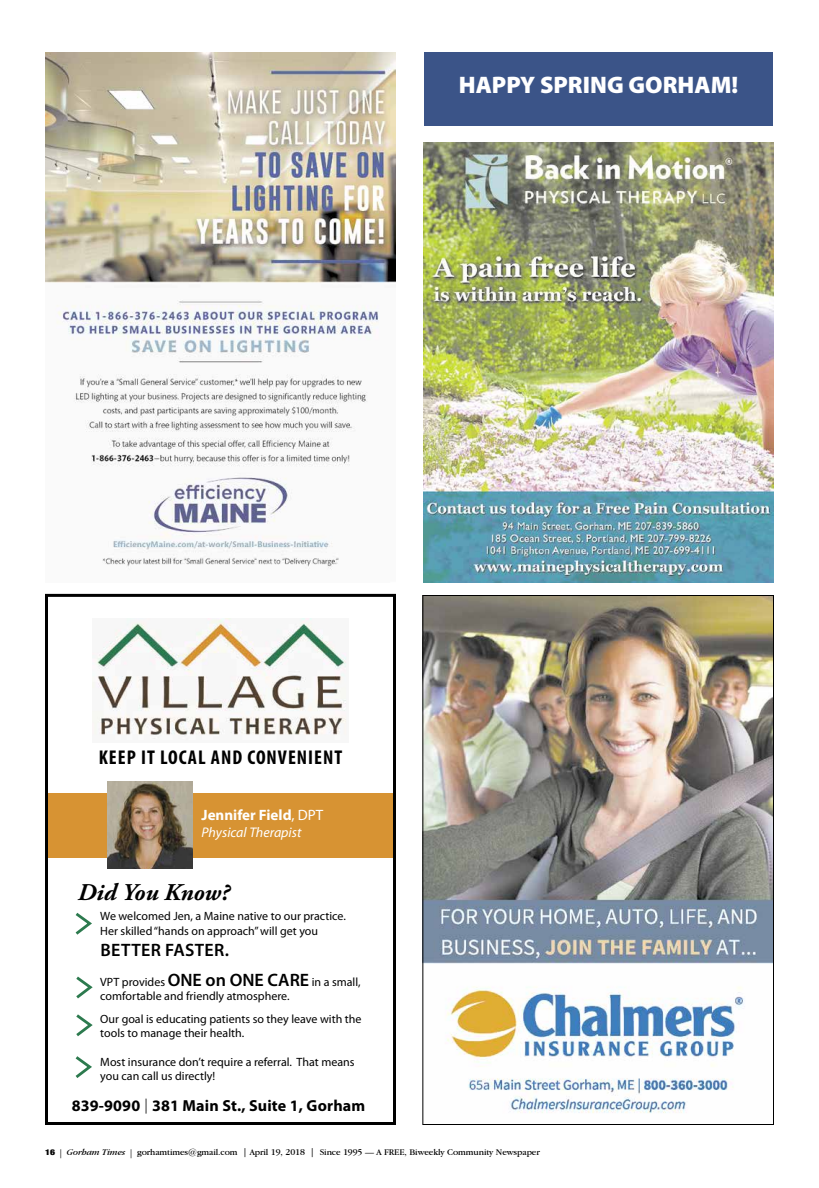
<style>
.page{position:relative;width:819px;height:1188px;background:#fff}
.page>*{position:absolute;margin:0;border:0;box-sizing:border-box;transform-origin:0 0}
.t1{font:900 24px "Myriad Pro";color:#fff}
.t2{font:italic 700 24px "Adobe Garamond Pro";color:#000}
.t3{font:700 condensed 20px "Myriad Pro";letter-spacing:.05em;color:#000}
.t4{font:600 18px "Myriad Pro";letter-spacing:.02em;color:#000}
.t5{font:700 16px "Myriad Pro";letter-spacing:.01em;color:#000}
.t6{font:700 15px "Myriad Pro";color:#fff}
.t7{font:italic 14px "Myriad Pro";color:#fff}
.t8{font:12px/14.4px "Myriad Pro";color:#000}
.t9{font:9px "Garamond IT Cby BT";letter-spacing:-.01em;color:#000}
.s1{font-weight:400}
.s2{font-weight:600;font-size:18px}
.s3{font-family:"Californian FB"}
.s4{font-family:"Helvetica Neue";font-weight:900;font-stretch:condensed;font-size:8px}
.s5{font-family:"Adobe Garamond Pro"}
.s6{font-style:italic}
</style>
<div class="page">
<img style="left:45px;top:52px;width:351px;height:518px">
<div style="left:45px;top:793px;width:351px;height:64px;background:#d79333"></div>
<img style="left:93px;top:619px;width:254px;height:121px">
<div style="left:45px;top:594px;width:351px;height:531px;border:3px solid #000"></div>
<img style="left:107px;top:781px;width:86px;height:87px">
<svg style="left:75px;top:912px;width:17px;height:23px"></svg>
<svg style="left:76px;top:976px;width:17px;height:23px"></svg>
<svg style="left:76px;top:1014px;width:17px;height:22px"></svg>
<svg style="left:75px;top:1056px;width:17px;height:22px"></svg>
<img style="left:424px;top:143px;width:350px;height:439px">
<img style="left:424px;top:597px;width:348px;height:516px">
<div style="left:424px;top:52px;width:349px;height:74px;background:#3b5488"></div>
<h1 class="t1" style="left:459px;top:69px;width:281px">HAPPY SPRING GORHAM!</h1>
<h2 class="t3" style="left:99px;top:745px;width:245px">KEEP IT LOCAL AND CONVENIENT</h2>
<p class="t6" style="left:202px;top:805px;width:123px">Jennifer Field<span class="s1">,</span> <span class="s1">DPT</span></p>
<p class="t7" style="left:202px;top:824px;width:101px">Physical Therapist</p>
<h1 class="t2" style="left:78px;top:878px;width:153px">Did You Know?</h1>
<p class="t8" style="left:100px;top:909px;width:247px">We welcomed Jen, a Maine native to our practice.<br>Her skilled “hands on approach” will get you</p>
<h3 class="t4" style="left:100px;top:939px;width:130px">BETTER FASTER.</h3>
<p class="t8" style="left:100px;top:974px;width:262px">VPT provides <span class="s2">ONE on ONE CARE</span> in a small, comfortable and friendly atmosphere.</p>
<p class="t8" style="left:100px;top:1011px;width:263px">Our goal is educating patients so they leave with the tools to manage their health.</p>
<p class="t8" style="left:100px;top:1055px;width:256px">Most insurance don’t require a referral. That means you can call us directly!</p>
<h3 class="t5" style="left:72px;top:1095px;width:295px">839-9090 <span class="s3">|</span> 381 Main St., Suite 1, Gorham</h3>
<p class="t9" style="left:45px;top:1146px;width:496px"><span class="s4">16</span> <span class="s5">|</span> <span class="s6">Gorham Times</span> <span class="s5">|</span> gorhamtimes@gmail.com | April 19, 2018 | Since 1995 — A FREE, Biweekly Community Newspaper</p>
</div>
